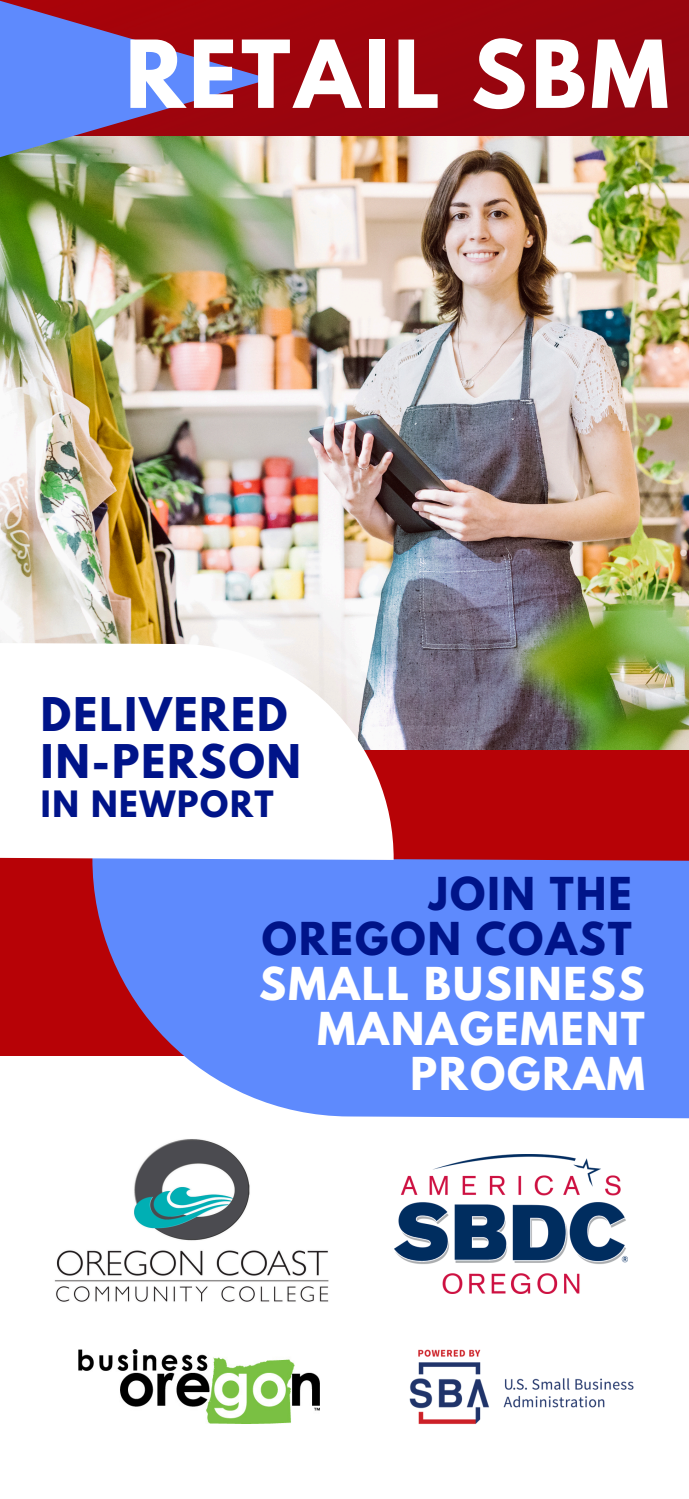
<style>
.page{position:relative;width:689px;height:1499px;background:#fff}
.page>*{position:absolute;margin:0;border:0;box-sizing:border-box;transform-origin:0 0}
.t1{font:700 82.8px "League Spartan";letter-spacing:.05em;color:#fff}
.t2{font:700 41.18px "League Spartan";letter-spacing:.05em;color:#001489}
.t3{font:700 40.27px/45px "League Spartan";letter-spacing:.05em;color:#fff;text-align:right}
.t4{font:700 40.27px "League Spartan";letter-spacing:.05em;color:#001489}
.t5{font:700 32.18px "League Spartan";letter-spacing:.05em;color:#001489}
</style>
<div class="page">
<div style="left:270px;top:0;width:418px;height:136px;background:#99050e"></div>
<img style="left:0;top:136px;width:688px;height:614px">
<div style="left:0;top:750px;width:688px;height:305px;background:#b70206"></div>
<svg style="left:92px;top:859px;width:596px;height:260px;background:#6b8cf3"></svg>
<svg style="left:0;top:639px;width:394px;height:221px"></svg>
<img style="left:394px;top:1154px;width:233px;height:139px">
<img style="left:78px;top:1349px;width:241px;height:74px">
<img style="left:409px;top:1349px;width:225px;height:75px">
<img style="left:54px;top:1139px;width:275px;height:163px">
<svg style="left:0;top:0;width:270px;height:182px;background:#836791"></svg>
<p class="t1" style="left:125px;top:33px;width:545px">RETAIL SBM</p>
<p class="t2" style="left:41px;top:694px;width:248px">DELIVERED</p>
<p class="t2" style="left:41px;top:741px;width:261px">IN-PERSON</p>
<p class="t5" style="left:41px;top:788px;width:234px">IN NEWPORT</p>
<p class="t4" style="left:429px;top:873px;width:204px">JOIN THE</p>
<p class="t4" style="left:262px;top:918px;width:371px">OREGON COAST</p>
<p class="t3" style="left:259px;top:966px;width:387px">SMALL BUSINESS<br>MANAGEMENT<br>PROGRAM</p>
</div>
